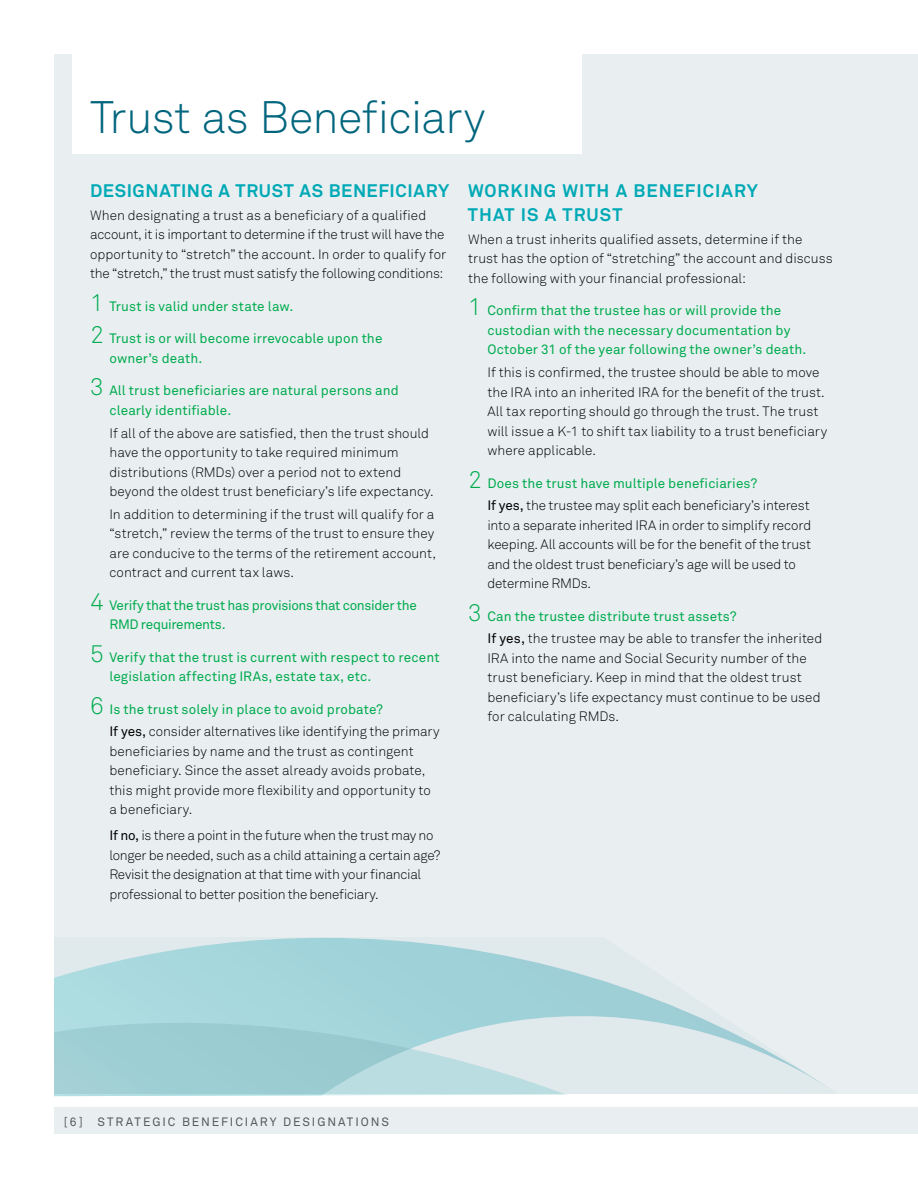
<style>
.page{position:relative;width:918px;height:1188px;background:#fff}
.page>*{position:absolute;margin:0;border:0;box-sizing:border-box;transform-origin:0 0}
.t1{font:45px "Akkurat Light Pro";letter-spacing:-.02em;color:#00657d}
.t2{font:700 18px "Akkurat Pro";letter-spacing:.05em;color:#00a9b6}
.t3{font:13.5px/19.5px "Akkurat Light Pro";color:#000}
.t4{font:13.5px/19.5px "Akkurat Pro";letter-spacing:.005em;color:#00ab4e}
.t5{font:13.5px/19.5px "Akkurat Light Pro";letter-spacing:-.02em;color:#000}
.t6{font:13.5px/19.5px "Akkurat Pro";letter-spacing:-.02em;color:#00ab4e}
.t7{font:12px "Akkurat Pro";letter-spacing:.155em;color:#57595b}
.s1{font-family:"Akkurat Light Pro";font-size:24px}
.s2{font-family:"Akkurat Pro"}
</style>
<div class="page">
<div style="left:54px;top:1107px;width:864px;height:27px;background:#e9eff1"></div>
<div style="left:54px;top:54px;width:864px;height:1040px;background:#e9eff1"></div>
<svg style="left:54px;top:938px;width:773px;height:158px"></svg>
<div style="left:72px;top:0;width:510px;height:154px;background:#fff"></div>
<h1 class="t1" style="left:90px;top:91px;width:397px">Trust as Beneficiary</h1>
<h2 class="t2" style="left:90px;top:180px;width:48px">DESIGN</h2>
<h2 class="t2" style="left:159px;top:180px;width:33px">ATING</h2>
<h2 class="t2" style="left:219px;top:180px;width:169px">A TRUST AS BENEFICI</h2>
<h2 class="t2" style="left:413px;top:180px;width:37px">ARY</h2>
<p class="t3" style="left:90px;top:206px;width:358px">When designating a trust as a beneficiary of a qualified account, it is important to determine if the trust will have the opportunity to “stretch” the account. I n order to qualify for the “stretch,” the trust must satisfy the following conditions:</p>
<p class="t4" style="left:90px;top:297px;width:205px"><span class="s1">1</span> Trust is valid under state law.</p>
<p class="t4" style="left:109px;top:329px;width:274px;text-indent:-19px"><span class="s1">2</span> Trust is or will become irrevocable upon the owner’s death.</p>
<p class="t4" style="left:109px;top:381px;width:291px;text-indent:-19px"><span class="s1">3</span> All trust beneficiaries are natural persons and clearly identifiable.</p>
<p class="t3" style="left:109px;top:423px;width:326px">If all of the above are satisfied, then the trust should have the opportunity to take required minimum distributions (RMDs) over a period not to extend beyond the oldest trust beneficiary’s life expectancy.</p>
<p class="t3" style="left:109px;top:505px;width:328px;text-indent:-19px">I n addition to determining if the trust will qualify for a “stretch,” review the terms of the trust to ensure they are conducive to the terms of the retirement account, contract and current tax laws.</p>
<p class="t6" style="left:109px;top:596px;width:309px;text-indent:-19px"><span class="s1">4</span> Verify that the trust has provisions that consider the<br>RM D requirements.</p>
<p class="t4" style="left:109px;top:648px;width:332px;text-indent:-19px"><span class="s1">5</span> Verify that the trust is current with respect to recent legislation affecting IRAs, estate tax, etc.</p>
<p class="t4" style="left:90px;top:700px;width:295px"><span class="s1">6</span> Is the trust solely in place to avoid probate?</p>
<p class="t3" style="left:109px;top:722px;width:332px"><span class="s2">If yes,</span> consider alternatives like identifying the primary beneficiaries by name and the trust as contingent beneficiary. Since the asset already avoids probate, this might provide more flexibility and opportunity to a beneficiary.</p>
<p class="t5" style="left:109px;top:826px;width:333px"><span class="s2">If no,</span> is there a point in the future when the trust may no longer be needed, such as a child attaining a certain age?<br>Revisit the designation at that time with your financial professional to better position the beneficiary.</p>
<h2 class="t2" style="left:468px;top:180px;width:67px">WORKING</h2>
<h2 class="t2" style="left:563px;top:180px;width:132px">WITH A BEN EFICI</h2>
<h2 class="t2" style="left:721px;top:180px;width:38px">ARY</h2>
<h2 class="t2" style="left:468px;top:204px;width:156px">THAT IS A TRUST</h2>
<p class="t3" style="left:468px;top:230px;width:366px">When a trust inherits qualified assets, determine if the trust has the option of “stretching” the account and discuss the following with your financial professional:</p>
<p class="t4" style="left:487px;top:301px;width:320px;text-indent:-19px"><span class="s1">1</span> Confirm that the trustee has or will provide the custodian with the necessary documentation by<br>October 31 of the year following the owner’s death.</p>
<p class="t3" style="left:487px;top:363px;width:334px;text-indent:-19px">If this is confirmed, the trustee should be able to move the IRA</p>
<p class="t3" style="left:487px;top:382px;width:341px;text-indent:175px">for the benefit of the trust.<br>All tax reporting should go through the trust. The trust will issue a K-1 to shift tax liability to a trust beneficiary where applicable.</p>
<p class="t4" style="left:468px;top:473px;width:291px"><span class="s1">2</span> Does the trust have multiple beneficiaries?</p>
<p class="t3" style="left:487px;top:496px;width:325px"><span class="s2">If yes,</span> the trustee may split each beneficiary’s interest into a separate inherited IRA in order to simplify record keeping. All accounts will be for the benefit of the trust and the oldest trust beneficiary’s age will be used to determine RMDs.</p>
<p class="t4" style="left:468px;top:607px;width:270px"><span class="s1">3</span> Can the trustee distribute trust assets?</p>
<p class="t3" style="left:487px;top:629px;width:336px"><span class="s2">If yes,</span> the trustee may be able to transfer the inherited<br>IRA</p>
<p class="t3" style="left:535px;top:382px;width:111px">into an inherited IRA</p>
<p class="t3" style="left:487px;top:649px;width:335px;text-indent:24px">into the name and Social Security number of the trust beneficiary. Keep in mind that the oldest trust beneficiary’s life expectancy must continue to be used for calculating RMDs.</p>
<p class="t7" style="left:64px;top:1115px;width:53px">[6] Strategic</p>
<p class="t7" style="left:182px;top:1115px;width:20px">Beneficiary</p>
<p class="t7" style="left:283px;top:1115px;width:19px">Designati</p>
<p class="t7" style="left:361px;top:1115px;width:20px">ons</p>
</div>
